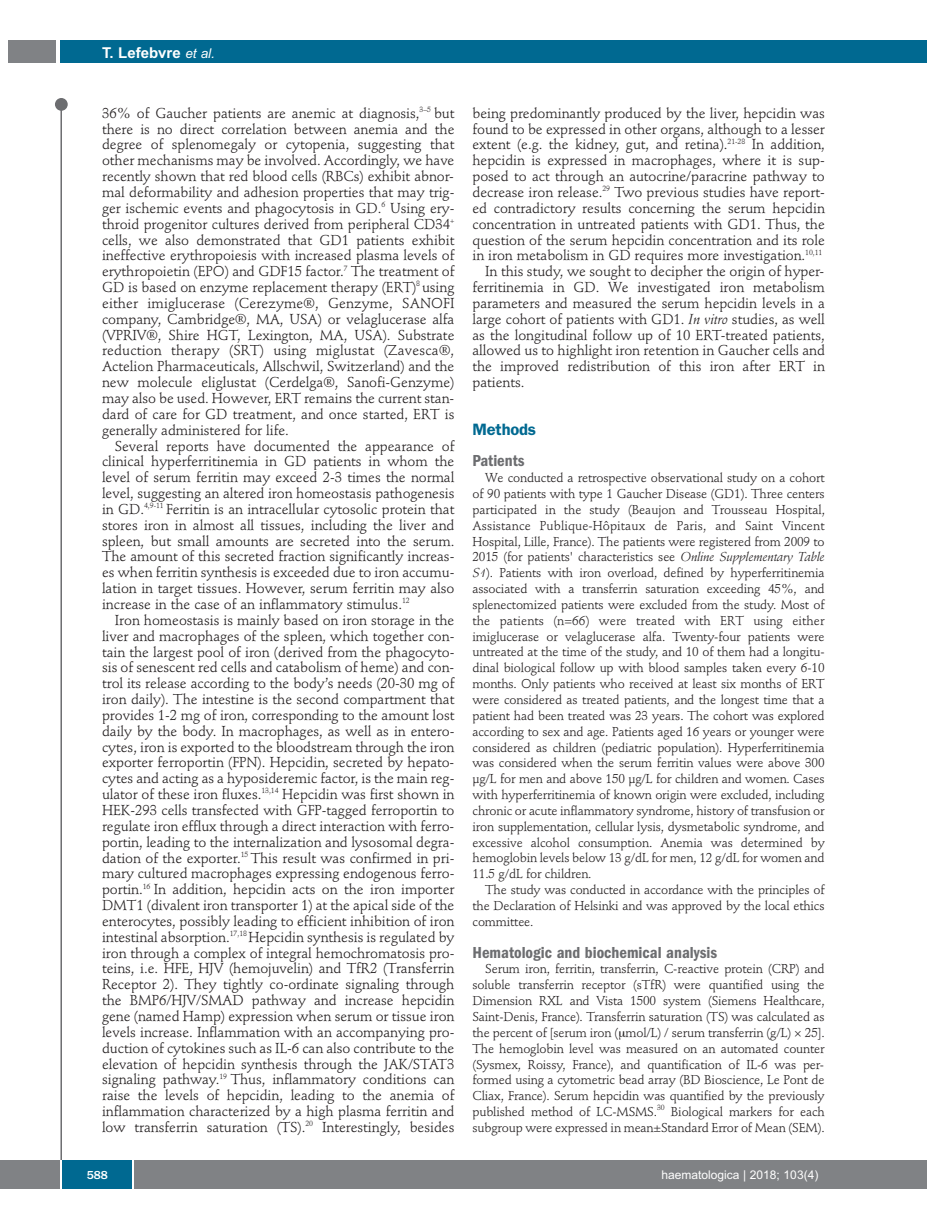
<style>
.page{position:relative;width:927px;height:1225px;background:#fff}
.page>*{position:absolute;margin:0;border:0;box-sizing:border-box;transform-origin:0 0}
.t1{font:600 condensed 16.5px "Franklin Gothic";color:#6c6d70}
.t2{font:600 16.5px "Franklin Gothic";letter-spacing:-.01em;color:#006991}
.t3{font:700 15px "Arial";color:#fff}
.t4{font:14.25px/15.9px "Stempel Schneidler";letter-spacing:-.005em;color:#231f20;text-align:justify}
.t5{font:12.75px/15.9px "Stempel Schneidler";letter-spacing:-.015em;color:#231f20;text-align:justify}
.t6{font:12px "Arial";color:#fff}
.t7{font:500 12px "Franklin Gothic";color:#fff}
.s1{font-weight:400;font-style:italic;font-size:13.5px}
.s2{font-style:italic}
</style>
<div class="page">
<div style="left:911px;top:40px;width:16px;height:22px;background:#006991"></div>
<div style="left:910px;top:1160px;width:17px;height:28px;background:#808285"></div>
<div style="left:55px;top:98px;width:13px;height:13px;background:#6c6d70;border-radius:50%"></div>
<hr style="left:60px;top:101px;width:2px;height:1061px;background:#6c6d70">
<div style="left:60px;top:40px;width:852px;height:22px;background:#006991"></div>
<div style="left:9px;top:40px;width:47px;height:22px;background:#808285"></div>
<div style="left:0;top:1160px;width:911px;height:28px;background:#808285"></div>
<div style="left:62px;top:1160px;width:71px;height:28px;background:#006991"></div>
<hr style="left:60px;top:1160px;width:2px;height:28px;background:#fff">
<svg style="left:133px;top:1160px;width:1px;height:28px"></svg>
<p class="t3" style="left:102px;top:44px;width:115px">T. Lefebvre <span class="s1">et al.</span></p>
<p class="t4" style="left:102px;top:106px;width:354px">36% of Gaucher patients are anemic at diagnosis,<sup>3–5</sup> but there is no direct correlation between anemia and the degree of splenomegaly or cytopenia, suggesting that other mechanisms may be involved. Accordingly, we have recently shown that red blood cells (RBCs) exhibit abnor&shy;mal deformability and adhesion properties that may trig&shy;ger ischemic events and phagocytosis in GD.<sup>6</sup> Using ery&shy;throid progenitor cultures derived from peripheral CD34<sup>+ </sup>cells, we also demonstrated that GD1 patients exhibit ineffective erythropoiesis with increased plasma levels of erythropoietin (EPO) and GDF15 factor.<sup>7</sup> The treatment of GD is based on enzyme replacement therapy (ERT)<sup>8</sup> using either imiglucerase (Cerezyme®, Genzyme, SANOFI company, Cambridge®, MA, USA) or velaglucerase alfa (VPRIV®, Shire HGT, Lexington, MA, USA). Substrate reduction therapy (SRT) using miglustat (Zavesca®, Actelion Pharmaceuticals, Allschwil, Switzerland) and the new molecule eliglustat (Cerdelga®, Sanofi-Genzyme) may also be used. However, ERT remains the current stan&shy;dard of care for GD treatment, and once started, ERT is generally administered for life.</p>
<p class="t4" style="left:102px;top:439px;width:354px;text-indent:13px">Several reports have documented the appearance of clinical hyperferritinemia in GD patients in whom the level of serum ferritin may exceed 2-3 times the normal level, suggesting an altered iron homeostasis pathogenesis in GD.<sup>4,9-11</sup> Ferritin is an intracellular cytosolic protein that stores iron in almost all tissues, including the liver and spleen, but small amounts are secreted into the serum.<br>The amount of this secreted fraction significantly increas&shy;es when ferritin synthesis is exceeded due to iron accumu&shy;lation in target tissues. However, serum ferritin may also increase in the case of an inflammatory stimulus.<sup>12</sup></p>
<p class="t4" style="left:102px;top:613px;width:354px;text-indent:13px">Iron homeostasis is mainly based on iron storage in the liver and macrophages of the spleen, which together con&shy;tain the largest pool of iron (derived from the phagocyto&shy;sis of senescent red cells and catabolism of heme) and con&shy;trol its release according to the body’s needs (20-30 mg of iron daily). The intestine is the second compartment that provides 1-2 mg of iron, corresponding to the amount lost daily by the body. In macrophages, as well as in entero&shy;cytes, iron is exported to the bloodstream through the iron exporter ferroportin (FPN). Hepcidin, secreted by hepato&shy;cytes and acting as a hyposideremic factor, is the main reg&shy;ulator of these iron fluxes.<sup>13,14</sup> Hepcidin was first shown in HEK-293 cells transfected with GFP-tagged ferroportin to regulate iron efflux through a direct interaction with ferro&shy;portin, leading to the internalization and lysosomal degra&shy;dation of the exporter.<sup>15</sup> This result was confirmed in pri&shy;mary cultured macrophages expressing endogenous ferro&shy;portin.<sup>16</sup> In addition, hepcidin acts on the iron importer DMT1 (divalent iron transporter 1) at the apical side of the enterocytes, possibly leading to efficient inhibition of iron intestinal absorption.<sup>17,18</sup> Hepcidin synthesis is regulated by iron through a complex of integral hemochromatosis pro&shy;teins, i.e. HFE, HJV (hemojuvelin) and TfR2 (Transferrin Receptor 2). They tightly co-ordinate signaling through the BMP6/HJV/SMAD pathway and increase hepcidin gene (named Hamp) expression when serum or tissue iron levels increase. Inflammation with an accompanying pro&shy;duction of cytokines such as IL-6 can also contribute to the elevation of hepcidin synthesis through the JAK/STAT3 signaling pathway.<sup>19</sup> Thus, inflammatory conditions can raise the levels of hepcidin, leading to the anemia of inflammation characterized by a high plasma ferritin and low transferrin saturation (TS).<sup>20</sup> Interestingly, besides</p>
<p class="t4" style="left:472px;top:106px;width:354px">being predominantly produced by the liver, hepcidin was</p>
<p class="t4" style="left:472px;top:122px;width:354px">found to be expressed in other organs, although to a lesser</p>
<p class="t4" style="left:472px;top:138px;width:354px">extent (e.g. the kidney, gut, and retina).<sup>21-28</sup> In addition,</p>
<p class="t4" style="left:472px;top:154px;width:354px">hepcidin is expressed in macrophages, where it is sup-</p>
<p class="t4" style="left:472px;top:170px;width:354px">posed to act through an autocrine/paracrine pathway to</p>
<p class="t4" style="left:472px;top:185px;width:354px">decrease iron release.<sup>29</sup> Two previous studies have report-</p>
<p class="t4" style="left:472px;top:201px;width:354px">ed contradictory results concerning the serum hepcidin</p>
<p class="t4" style="left:472px;top:217px;width:354px">concentration in untreated patients with GD1. Thus, the</p>
<p class="t4" style="left:472px;top:233px;width:354px">question of the serum hepcidin concentration and its role</p>
<p class="t4" style="left:472px;top:249px;width:351px">in iron metabolism in GD requires more investigation.<sup>10,11</sup></p>
<p class="t4" style="left:485px;top:265px;width:341px">In this study, we sought to decipher the origin of hyper-</p>
<p class="t4" style="left:472px;top:280px;width:354px">ferritinemia in GD. We investigated iron metabolism</p>
<p class="t4" style="left:472px;top:296px;width:354px">parameters and measured the serum hepcidin levels in a</p>
<p class="t4" style="left:472px;top:312px;width:354px">large cohort of patients with GD1. <span class="s2">In vitro</span> studies, as well</p>
<p class="t4" style="left:472px;top:328px;width:354px">as the longitudinal follow up of 10 ERT-treated patients,</p>
<p class="t4" style="left:472px;top:344px;width:354px">allowed us to highlight iron retention in Gaucher cells and</p>
<p class="t4" style="left:472px;top:360px;width:354px">the improved redistribution of this iron after ERT in</p>
<p class="t4" style="left:472px;top:376px;width:53px">patients.</p>
<p class="t2" style="left:472px;top:423px;width:65px">Methods</p>
<p class="t1" style="left:472px;top:455px;width:54px">Patients</p>
<p class="t5" style="left:472px;top:471px;width:354px;text-indent:13px">We conducted a retrospective observational study on a cohort of 90 patients with type 1 Gaucher Disease (GD1). Three centers participated in the study (Beaujon and Trousseau Hospital, Assistance Publique-Hôpitaux de Paris, and Saint Vincent Hospital, Lille, France). The patients were registered from 2009 to 2015 (for patients' characteristics see <span class="s2">Online Supplementary Table S1</span>). Patients with iron overload, defined by hyperferritinemia associated with a transferrin saturation exceeding 45%, and splenectomized patients were excluded from the study. Most of the patients (n=66) were treated with ERT using either imiglucerase or velaglucerase alfa. Twenty-four patients were untreated at the time of the study, and 10 of them had a longitu&shy;dinal biological follow up with blood samples taken every 6-10 months. Only patients who received at least six months of ERT were considered as treated patients, and the longest time that a patient had been treated was 23 years. The cohort was explored according to sex and age. Patients aged 16 years or younger were considered as children (pediatric population). Hyperferritinemia was considered when the serum ferritin values were above 300 µg/L for men and above 150 µg/L for children and women. Cases with hyperferritinemia of known origin were excluded, including chronic or acute inflammatory syndrome, history of transfusion or iron supplementation, cellular lysis, dysmetabolic syndrome, and excessive alcohol consumption. Anemia was determined by hemoglobin levels below 13 g/dL for men, 12 g/dL for women and 11.5 g/dL for children.</p>
<p class="t5" style="left:472px;top:883px;width:354px;text-indent:13px">The study was conducted in accordance with the principles of the Declaration of Helsinki and was approved by the local ethics committee.</p>
<p class="t1" style="left:472px;top:946px;width:246px">Hematologic and biochemical analysis</p>
<p class="t5" style="left:472px;top:962px;width:354px;text-indent:13px">Serum iron, ferritin, transferrin, C-reactive protein (CRP) and soluble transferrin receptor (sTfR) were quantified using the Dimension RXL and Vista 1500 system (Siemens Healthcare, Saint-Denis, France). Transferrin saturation (TS) was calculated as the percent of [serum iron ( mol/L) / serum transferrin (g/L) × 25].<br>The hemoglobin level was measured on an automated counter (Sysmex, Roissy, France), and quantification of IL-6 was per&shy;formed using a cytometric bead array (BD Bioscience, Le Pont de Cliax, France). Serum hepcidin was quantified by the previously published method of LC-MSMS.<sup>30</sup> Biological markers for each subgroup were expressed in mean±Standard Error of Mean (SEM).</p>
<p class="t7" style="left:87px;top:1167px;width:23px">588</p>
<p class="t6" style="left:661px;top:1167px;width:158px">haematologica | 2018; 103(4)</p>
</div>
